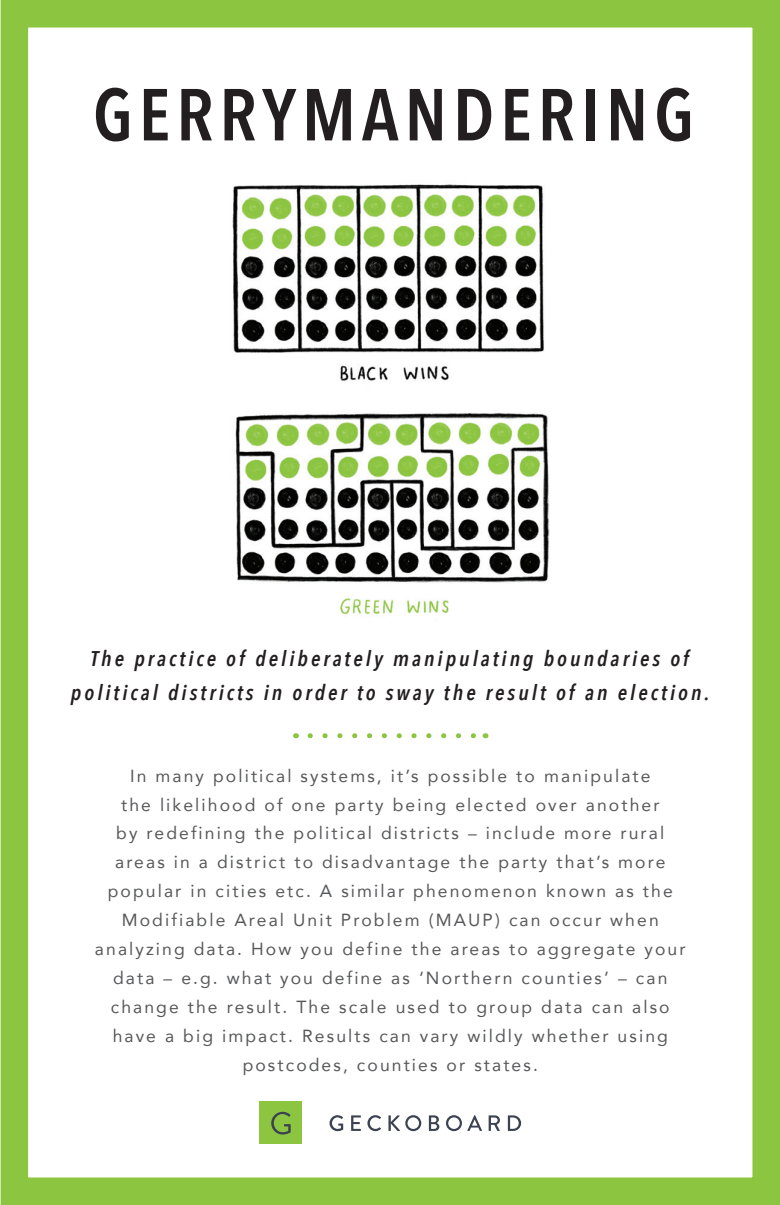
<style>
.page{position:relative;width:780px;height:1205px;background:#fff}
.page>*{position:absolute;margin:0;border:0;box-sizing:border-box;transform-origin:0 0}
.t1{font:600 72.75px "Avenir Next Condensed";letter-spacing:.08em;color:#231f20}
.t2{font:italic 600 21.25px/33.8px "Avenir Next Condensed";letter-spacing:.14em;color:#231f20;text-align:center}
.t3{font:17.5px/29px "Avenir";letter-spacing:.12em;color:#57585a;text-align:center}
</style>
<div class="page">
<div style="left:1px;top:0;width:779px;height:1205px;border:28px solid #8cc540"></div>
<svg style="left:310px;top:733px;width:166px;height:5px"></svg>
<div style="left:259px;top:1101px;width:43px;height:42px;background:#8cc540"></div>
<svg style="left:271px;top:1112px;width:19px;height:22px"></svg>
<svg style="left:329px;top:1115px;width:192px;height:16px"></svg>
<img style="left:232px;top:184px;width:318px;height:431px">
<h1 class="t1" style="left:93px;top:52px;width:595px">GERRYMANDERING</h1>
<p class="t2" style="left:71px;top:642px;width:640px">The practice of deliberately manipulating boundaries of political districts in order to sway the result of an election.</p>
<p class="t3" style="left:95px;top:760px;width:592px">In many political systems, it’s possible to manipulate<br>the likelihood of one party being elected over another<br>by redefining the political districts – include more rural areas in a district to disadvantage the party that’s more popular in cities etc. A similar phenomenon known as the Modifiable Areal Unit Problem (MAUP) can occur when analyzing data. How you define the areas to aggregate your data – e.g. what you define as ‘Northern counties’ – can change the result. The scale used to group data can also have a big impact. Results can vary wildly whether using postcodes, counties or states.</p>
</div>
